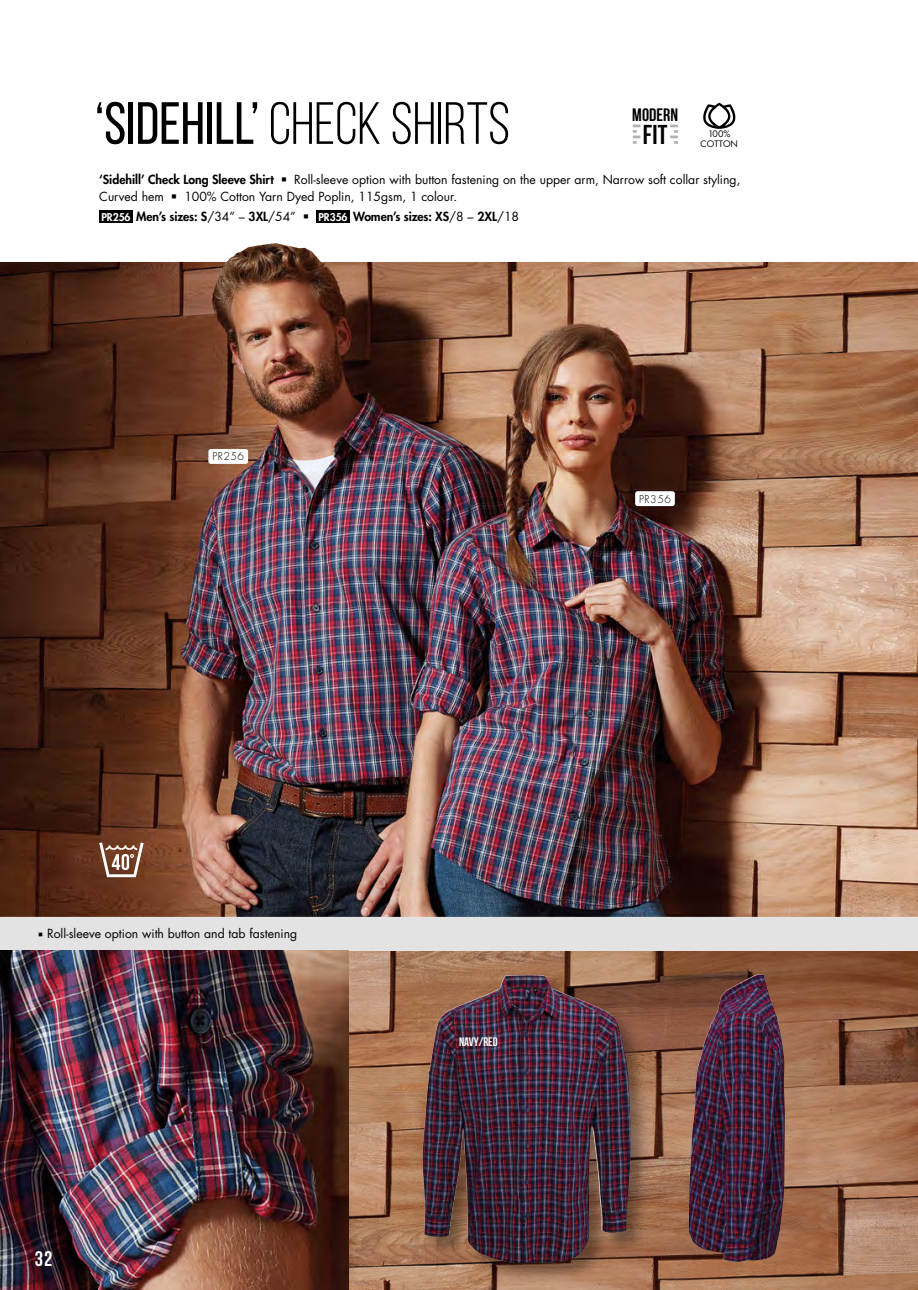
<style>
.page{position:relative;width:918px;height:1290px;background:#fff}
.page>*{position:absolute;margin:0;border:0;box-sizing:border-box;transform-origin:0 0}
.t1{font:59.5px "Bebas Neue";color:#000}
.t2{font:700 27.12px "Bebas Neue";color:#000}
.t3{font:700 21px "Bebas Neue";color:#fff}
.t4{font:700 17.85px "Bebas Neue";letter-spacing:.005em;color:#000}
.NEW-Bodycopy{font:12.25px/17.5px "Futura";color:#000}
.NEW-Bodycopy-2{font:800 12.25px "Futura";letter-spacing:-.01em;color:#000}
.Product_colour_descr{font:700 12.25px "Bebas Neue";color:#fff}
.t5{font:300 10.5px "Futura";letter-spacing:.05em;color:#000}
.t6{font:800 10.5px "Futura";letter-spacing:-.01em;color:#fff}
.t7{font:8.75px "Futura";letter-spacing:.01em;color:#000}
.s1{font-style:inherit}
.s2{font-weight:800}
.s3{font-weight:400}
</style>
<div class="page">
<img style="left:0;top:950px;width:918px;height:340px">
<div style="left:0;top:917px;width:918px;height:33px;background:#e3e3e3"></div>
<div style="left:421px;top:974px;width:230px;height:310px;background:#000;opacity:.35"></div>
<img style="left:422px;top:975px;width:209px;height:288px">
<img style="left:688px;top:974px;width:97px;height:288px">
<img style="left:0;top:243px;width:918px;height:674px">
<div style="left:208px;top:449px;width:40px;height:15px;background:#fff;border-radius:2px"></div>
<div style="left:635px;top:491px;width:40px;height:15px;background:#fff;border-radius:2px"></div>
<svg style="left:99px;top:842px;width:45px;height:35px"></svg>
<div style="left:99px;top:211px;width:34px;height:12px;background:#000"></div>
<div style="left:316px;top:211px;width:34px;height:12px;background:#000"></div>
<svg style="left:670px;top:125px;width:8px;height:19px"></svg>
<svg style="left:633px;top:125px;width:7px;height:19px"></svg>
<svg style="left:703px;top:103px;width:33px;height:26px"></svg>
<p class="t1" style="left:95px;top:91px;width:417px"><span class="s1">‘sidehill’</span> CHECK SHIRTS</p>
<p class="NEW-Bodycopy" style="left:99px;top:171px;width:643px"><span class="s2">‘Sidehill’ Check Long Sleeve Shirt</span> ■ Roll-sleeve option with button fastening on the upper arm, Narrow soft collar styling,<br>Curved hem ■ 100% Cotton Yarn Dyed Poplin, 115gsm, 1 colour.</p>
<p class="t6" style="left:101px;top:210px;width:31px">PR256</p>
<p class="NEW-Bodycopy-2" style="left:136px;top:209px;width:174px">Men’s sizes: S<span class="s3">/34” –</span> 3XL<span class="s3">/54”</span> ■</p>
<p class="t6" style="left:318px;top:210px;width:31px">PR356</p>
<p class="NEW-Bodycopy-2" style="left:353px;top:209px;width:167px">Women’s sizes: XS<span class="s3">/8 –</span> 2XL<span class="s3">/18</span></p>
<p class="t4" style="left:632px;top:105px;width:47px">MODERN</p>
<p class="t2" style="left:643px;top:119px;width:26px">FIT</p>
<p class="t7" style="left:708px;top:128px;width:24px">100%</p>
<p class="t7" style="left:700px;top:138px;width:39px">COTTON</p>
<p class="t5" style="left:212px;top:450px;width:33px">PR256</p>
<p class="t5" style="left:639px;top:492px;width:33px">PR356</p>
<p class="NEW-Bodycopy" style="left:38px;top:925px;width:261px">▪ Roll-sleeve option with button and tab fastening</p>
<p class="t3" style="left:35px;top:1247px;width:19px">32</p>
<p class="Product_colour_descr" style="left:459px;top:1035px;width:40px">NAVY/RED</p>
</div>
